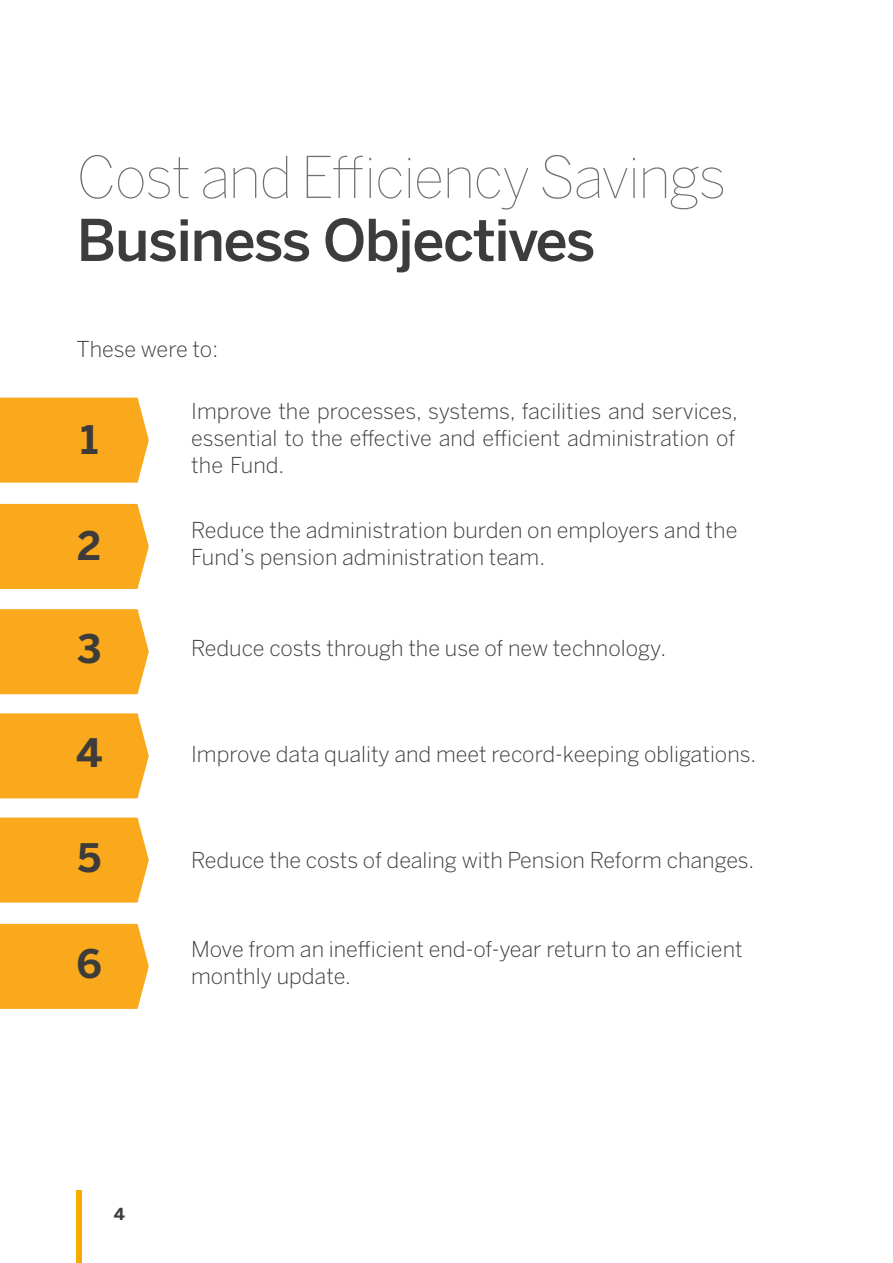
<style>
.page{position:relative;width:893px;height:1263px;background:#fff}
.page>*{position:absolute;margin:0;border:0;box-sizing:border-box;transform-origin:0 0}
._25pt_light___body_g{font:100 57px "Benton Sans";letter-spacing:-.025em;color:#757070}
.t1{font:500 57px "Benton Sans";letter-spacing:-.025em;color:#3e3c3a}
._25pt_light___body_g-2{font:700 39px "Benton Sans";color:#3e3c3a}
.Benton_Light_14_5pt{font:300 21.75px/27px "Benton Sans";color:#3e3c3a}
.t2{font:700 16.5px "Benton Sans";color:#3e3c3a}
</style>
<div class="page">
<div style="left:77px;top:1191px;width:5px;height:72px;background:#f8aa00"></div>
<div style="left:0;top:398px;width:149px;height:85px;background:#f9a91b"></div>
<div style="left:0;top:504px;width:149px;height:85px;background:#f9a91b"></div>
<div style="left:0;top:609px;width:149px;height:85px;background:#f9a91b"></div>
<div style="left:0;top:713px;width:149px;height:85px;background:#f9a91b"></div>
<div style="left:0;top:817px;width:149px;height:85px;background:#f9a91b"></div>
<div style="left:0;top:924px;width:149px;height:85px;background:#f9a91b"></div>
<p class="_25pt_light___body_g" style="left:77px;top:143px;width:652px">Cost and Efficiency Savings</p>
<p class="t1" style="left:77px;top:205px;width:520px">Business Objectives</p>
<p class="Benton_Light_14_5pt" style="left:77px;top:336px;width:143px">These were to:</p>
<p class="_25pt_light___body_g-2" style="left:80px;top:415px;width:19px">1</p>
<p class="_25pt_light___body_g-2" style="left:77px;top:521px;width:25px">2</p>
<p class="_25pt_light___body_g-2" style="left:77px;top:624px;width:26px">3</p>
<p class="Benton_Light_14_5pt" style="left:191px;top:398px;width:548px">Improve the processes, systems, facilities and services, essential to the effective and efficient administration of the Fund.</p>
<p class="Benton_Light_14_5pt" style="left:191px;top:517px;width:548px">Reduce the administration burden on employers and the<br>Fund’s pension administration team.</p>
<p class="Benton_Light_14_5pt" style="left:191px;top:635px;width:477px">Reduce costs through the use of new technology.</p>
<p class="_25pt_light___body_g-2" style="left:76px;top:729px;width:28px">4</p>
<p class="Benton_Light_14_5pt" style="left:191px;top:741px;width:567px">Improve data quality and meet record-keeping obligations.</p>
<p class="_25pt_light___body_g-2" style="left:77px;top:833px;width:25px">5</p>
<p class="Benton_Light_14_5pt" style="left:191px;top:846px;width:565px">Reduce the costs of dealing with Pension Reform changes.</p>
<p class="_25pt_light___body_g-2" style="left:77px;top:939px;width:27px">6</p>
<p class="Benton_Light_14_5pt" style="left:191px;top:935px;width:553px">Move from an inefficient end-of-year return to an efficient</p>
<p class="Benton_Light_14_5pt" style="left:191px;top:962px;width:161px">monthly update.</p>
<p class="t2" style="left:114px;top:1203px;width:13px">4</p>
</div>
